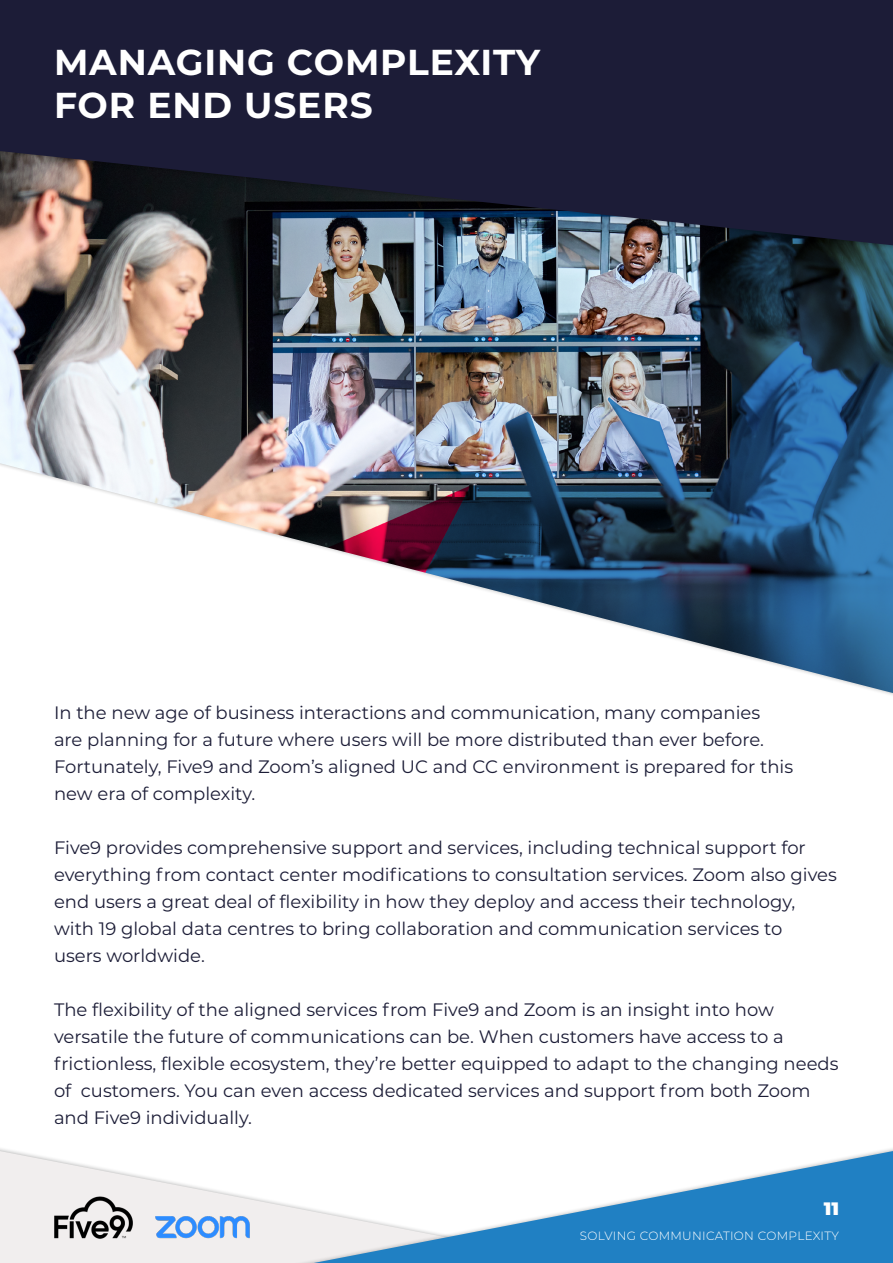
<style>
.page{position:relative;width:893px;height:1263px;background:#fff}
.page>*{position:absolute;margin:0;border:0;box-sizing:border-box;transform-origin:0 0}
.t1{font:700 36px/43.2px "Montserrat";letter-spacing:.025em;color:#fff}
.t2{font:18px/27px "Montserrat";color:#1c1d37}
.t3{font:900 18px "Montserrat";color:#fff}
.t4{font:300 12px "Montserrat";letter-spacing:.025em;color:#fff}
</style>
<div class="page">
<img style="left:0;top:251px;width:893px;height:442px">
<div style="left:0;top:0;width:893px;height:251px;background:#000;opacity:.3"></div>
<svg style="left:0;top:0;width:893px;height:245px;fill:#1c1c37"></svg>
<svg style="left:0;top:1151px;width:211px;height:112px;fill:#f1eeee"></svg>
<div style="left:211px;top:1144px;width:682px;height:119px;background:#000;opacity:.3"></div>
<svg style="left:314px;top:1151px;width:579px;height:112px"></svg>
<img style="left:154px;top:1216px;width:97px;height:23px">
<img style="left:54px;top:1195px;width:78px;height:45px">
<h1 class="t1" style="left:54px;top:38px;width:488px">MANAGING COMPLEXITY<br>FOR END USERS</h1>
<p class="t2" style="left:54px;top:698px;width:741px">In the new age of business interactions and communication, many companies<br>are planning for a future where users will be more distributed than ever before.<br>Fortunately, Five9 and Zoom’s aligned UC and CC environment is prepared for this new era of complexity.</p>
<p class="t2" style="left:54px;top:833px;width:784px">Five9 provides comprehensive support and services, including technical support for everything from contact center modifications to consultation services. Zoom also gives end users a great deal of flexibility in how they deploy and access their technology, with 19 global data centres to bring collaboration and communication services to<br>users worldwide.</p>
<p class="t2" style="left:54px;top:995px;width:786px">The flexibility of the aligned services from Five9 and Zoom is an insight into how versatile the future of communications can be. When customers have access to a frictionless, flexible ecosystem, they’re better equipped to adapt to the changing needs of customers. You can even access dedicated services and support from both Zoom and Five9 individually.</p>
<p class="t3" style="left:824px;top:1195px;width:17px">11</p>
<p class="t4" style="left:580px;top:1227px;width:261px">SOLVING COMMUNICATION COMPLEXITY</p>
</div>
